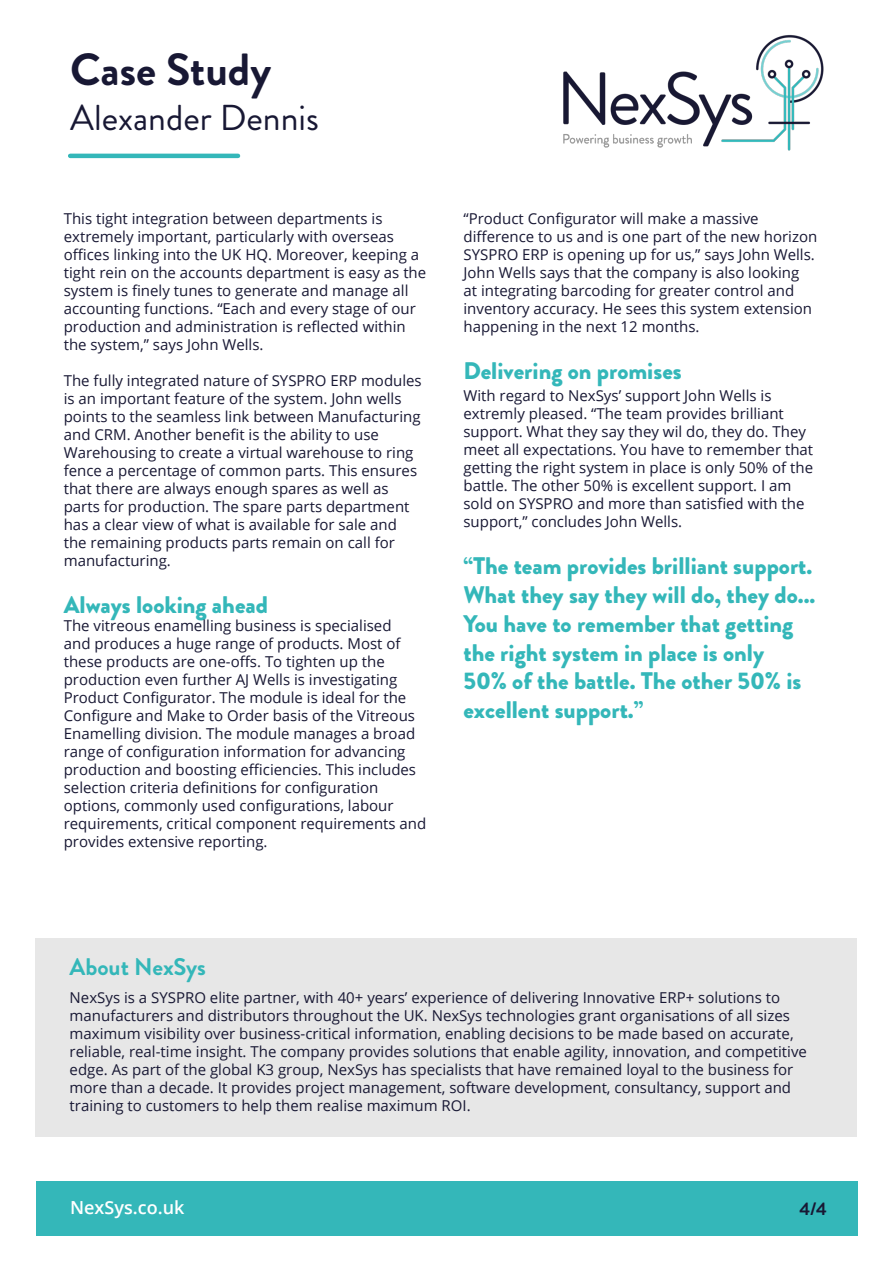
<style>
.page{position:relative;width:893px;height:1263px;background:#fff}
.page>*{position:absolute;margin:0;border:0;box-sizing:border-box;transform-origin:0 0}
.t1{font:700 45px "Brandon Grotesque";color:#181834}
.t2{font:36px "Brandon Grotesque";color:#181834}
.t3{font:900 24px/28.8px "Brandon Grotesque";color:#34b7b9}
.t4{font:700 24px "Brandon Grotesque";color:#34b7b9}
.t5{font:600 18px "Open Sans";color:#fff}
.t6{font:700 18px "Brandon Grotesque";color:#181834}
.t7{font:15px/18px "Open Sans";color:#181834}
</style>
<div class="page">
<hr style="left:70px;top:154px;width:168px;height:4px;background:#34b7b9">
<div style="left:36px;top:1181px;width:822px;height:54px;background:#34b7b9"></div>
<div style="left:36px;top:938px;width:821px;height:198px;background:#e7e7e7"></div>
<img style="left:563px;top:34px;width:261px;height:117px">
<p class="t1" style="left:70px;top:38px;width:203px">Case Study</p>
<p class="t2" style="left:70px;top:93px;width:250px">Alexander Dennis</p>
<p class="t7" style="left:64px;top:209px;width:364px">This tight integration between departments is extremely important, particularly with overseas offices linking into the UK HQ. Moreover, keeping a tight rein on the accounts department is easy as the system is finely tunes to generate and manage all accounting functions. “Each and every stage of our production and administration is reflected within the system,” says John Wells.</p>
<p class="t7" style="left:64px;top:371px;width:359px">The fully integrated nature of SYSPRO ERP modules is an important feature of the system. John wells points to the seamless link between Manufacturing and CRM. Another benefit is the ability to use Warehousing to create a virtual warehouse to ring fence a percentage of common parts. This ensures that there are always enough spares as well as parts for production. The spare parts department has a clear view of what is available for sale and the remaining products parts remain on call for manufacturing.</p>
<p class="t3" style="left:64px;top:591px;width:206px">Always looking ahead</p>
<p class="t7" style="left:64px;top:616px;width:364px">The vitreous enamelling business is specialised<br>and produces a huge range of products. Most of these products are one-offs. To tighten up the production even further AJ Wells is investigating Product Configurator. The module is ideal for the Configure and Make to Order basis of the Vitreous Enamelling division. The module manages a broad range of configuration information for advancing production and boosting efficiencies. This includes selection criteria definitions for configuration options, commonly used configurations, labour requirements, critical component requirements and provides extensive reporting.</p>
<p class="t7" style="left:463px;top:209px;width:355px">“Product Configurator will make a massive difference to us and is one part of the new horizon SYSPRO ERP is opening up for us,” says John Wells.<br>John Wells says that the company is also looking<br>at integrating barcoding for greater control and inventory accuracy. He sees this system extension happening in the next 12 months.</p>
<p class="t3" style="left:463px;top:357px;width:220px">Delivering on promises</p>
<p class="t7" style="left:463px;top:387px;width:351px">With regard to NexSys’ support John Wells is extremly pleased. “The team provides brilliant support. What they say they wil do, they do. They meet all expectations. You have to remember that getting the right system in place is only 50% of the battle. The other 50% is excellent support. I am sold on SYSPRO and more than satisfied with the support,” concludes John Wells.</p>
<p class="t3" style="left:463px;top:552px;width:353px">“The team provides brilliant support.<br>What they say they will do, they do...<br>You have to remember that getting the right system in place is only<br>50% of the battle. The other 50% is excellent support.”</p>
<p class="t4" style="left:70px;top:950px;width:138px">About NexSys</p>
<p class="t7" style="left:70px;top:988px;width:739px">NexSys is a SYSPRO elite partner, with 40+ years’ experience of delivering Innovative ERP+ solutions to manufacturers and distributors throughout the UK. NexSys technologies grant organisations of all sizes maximum visibility over business-critical information, enabling decisions to be made based on accurate, reliable, real-time insight. The company provides solutions that enable agility, innovation, and competitive edge. As part of the global K3 group, NexSys has specialists that have remained loyal to the business for more than a decade. It provides project management, software development, consultancy, support and training to customers to help them realise maximum ROI.</p>
<p class="t5" style="left:70px;top:1195px;width:116px">NexSys.co.uk</p>
<p class="t6" style="left:799px;top:1196px;width:29px">4/4</p>
</div>
